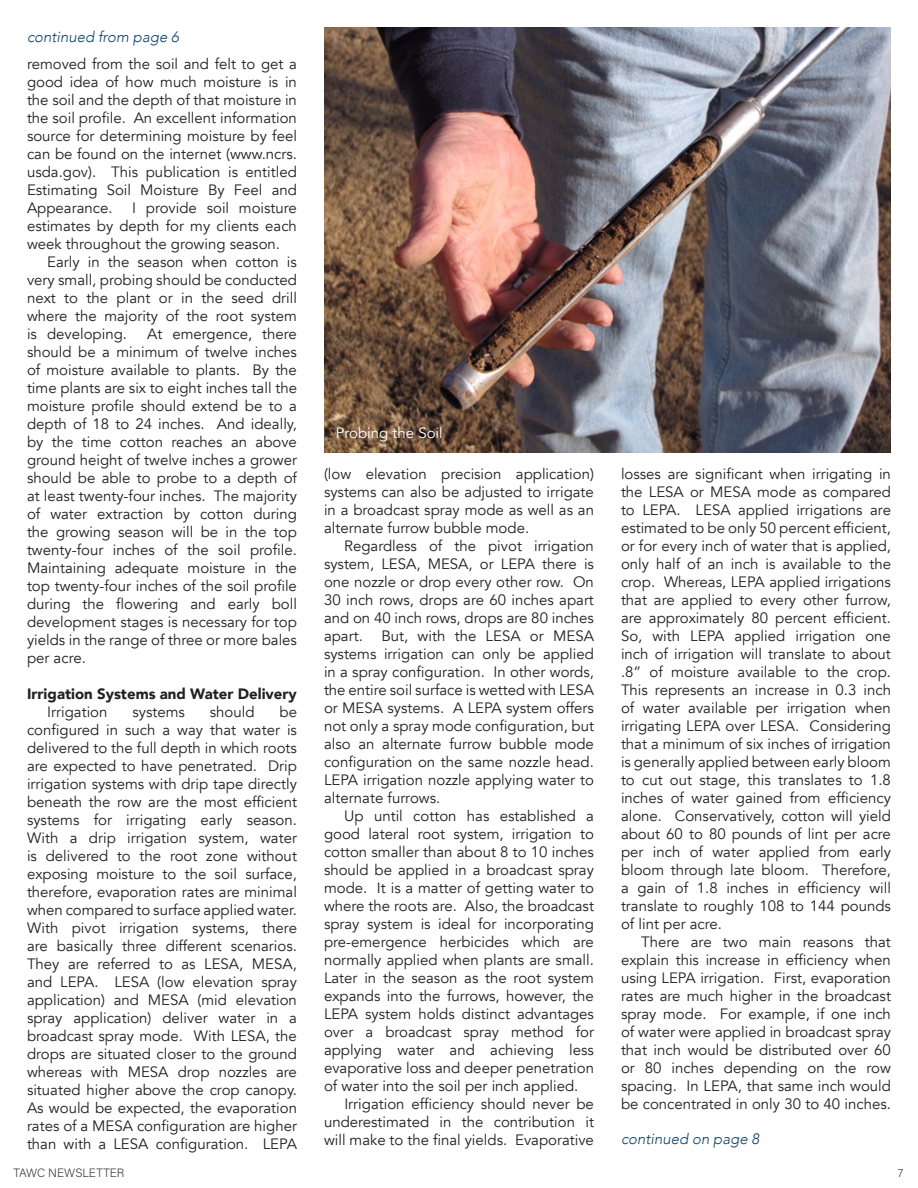
<style>
.page{position:relative;width:918px;height:1188px;background:#fff}
.page>*{position:absolute;margin:0;border:0;box-sizing:border-box;transform-origin:0 0}
.t1{font:15px/18px "Avenir";color:#231f20;text-align:justify}
.t2{font:italic 300 15px "Avenir";color:#0b4471}
.t3{font:900 15px "Avenir";color:#231f20}
.t4{font:15px "Avenir";color:#fff}
.t5{font:12px "Acumin Variable Concept";color:#231f20}
</style>
<div class="page">
<img style="left:324px;top:27px;width:567px;height:425px">
<p class="t2" style="left:27px;top:28px;width:154px">continued from page 6</p>
<p class="t1" style="left:27px;top:55px;width:272px">removed from the soil and felt to get a good idea of how much moisture is in the soil and the depth of that moisture in the soil profile. An excellent information source for determining moisture by feel can be found on the internet (www.ncrs. usda.gov). This publication is entitled Estimating Soil Moisture By Feel and Appearance.</p>
<p class="t1" style="left:27px;top:199px;width:271px;text-indent:105px">I provide soil moisture estimates by depth for my clients each week throughout the growing season.</p>
<p class="t1" style="left:27px;top:253px;width:272px;text-indent:20px">Early in the season when cotton is very small, probing should be conducted next to the plant or in the seed drill where the majority of the root system is developing.</p>
<p class="t1" style="left:27px;top:325px;width:272px;text-indent:120px">At emergence, there should be a minimum of twelve inches of moisture available to plants. By the time plants are six to eight inches tall the moisture profile should extend be to a depth of 18 to 24 inches. And ideally, by the time cotton reaches an above ground height of twelve inches a grower should be able to probe to a depth of at least twenty-four inches. The majority of water extraction by cotton during the growing season will be in the top twenty-four inches of the soil profile.<br>Maintaining adequate moisture in the top twenty-four inches of the soil profile during the flowering and early boll development stages is necessary for top yields in the range of three or more bales per acre.</p>
<p class="t3" style="left:27px;top:681px;width:272px">Irrigation Systems and Water Delivery</p>
<p class="t1" style="left:47px;top:703px;width:62px">Irrigation</p>
<p class="t1" style="left:132px;top:703px;width:54px">systems</p>
<p class="t1" style="left:210px;top:703px;width:46px">should</p>
<p class="t1" style="left:27px;top:703px;width:272px;text-indent:253px">be configured in such a way that water is delivered to the full depth in which roots are expected to have penetrated. Drip irrigation systems with drip tape directly beneath the row are the most efficient systems for irrigating early season.<br>With a drip irrigation system, water is delivered to the root zone without exposing moisture to the soil surface, therefore, evaporation rates are minimal when compared to surface applied water.<br>With pivot irrigation systems, there are basically three different scenarios.<br>They are referred to as LESA, MESA, and LEPA. LESA (low elevation spray application) and MESA (mid elevation spray application) deliver water in a broadcast spray mode. With LESA, the drops are situated closer to the ground whereas with MESA drop nozzles are situated higher above the crop canopy.<br>As would be expected, the evaporation rates of a MESA configuration are higher than with a LESA configuration. LEPA</p>
<p class="t4" style="left:336px;top:424px;width:108px">Probing the Soil</p>
<p class="t1" style="left:324px;top:466px;width:272px">(low elevation precision application) systems can also be adjusted to irrigate in a broadcast spray mode as well as an alternate furrow bubble mode.</p>
<p class="t1" style="left:324px;top:538px;width:272px;text-indent:20px">Regardless of the pivot irrigation system, LESA, MESA, or LEPA there is one nozzle or drop every other row. On 30 inch rows, drops are 60 inches apart and on 40 inch rows, drops are 80 inches apart. But, with the LESA or MESA systems irrigation can only be applied in a spray configuration. In other words, the entire soil surface is wetted with LESA or MESA systems. A LEPA system offers not only a spray mode configuration, but also an alternate furrow bubble mode configuration on the same nozzle head.<br>LEPA irrigation nozzle applying water to alternate furrows.</p>
<p class="t1" style="left:324px;top:808px;width:272px;text-indent:20px">Up until cotton has established a good lateral root system, irrigation to cotton smaller than about 8 to 10 inches should be applied in a broadcast spray mode. It is a matter of getting water to where the roots are. Also, the broadcast spray system is ideal for incorporating pre-emergence herbicides which are normally applied when plants are small.<br>Later in the season as the root system expands into the furrows, however, the LEPA system holds distinct advantages over a broadcast spray method for applying water and achieving less evaporative loss and deeper penetration of water into the soil per inch applied.</p>
<p class="t1" style="left:324px;top:1096px;width:272px;text-indent:20px">Irrigation efficiency should never be underestimated in the contribution it will make to the final yields. Evaporative</p>
<p class="t1" style="left:621px;top:466px;width:272px">losses are significant when irrigating in the LESA or MESA mode as compared to LEPA. LESA applied irrigations are estimated to be only 50 percent efficient, or for every inch of water that is applied, only half of an inch is available to the crop. Whereas, LEPA applied irrigations that are applied to every other furrow, are approximately 80 percent efficient.<br>So, with LEPA applied irrigation one inch of irrigation will translate to about .8” of moisture available to the crop.<br>This represents an increase in 0.3 inch of water available per irrigation when irrigating LEPA over LESA. Considering that a minimum of six inches of irrigation is generally applied between early bloom to cut out stage, this translates to 1.8 inches of water gained from efficiency alone. Conservatively, cotton will yield about 60 to 80 pounds of lint per acre per inch of water applied from early bloom through late bloom. Therefore, a gain of 1.8 inches in efficiency will translate to roughly 108 to 144 pounds of lint per acre.</p>
<p class="t1" style="left:621px;top:934px;width:272px;text-indent:20px">There are two main reasons that explain this increase in efficiency when using LEPA irrigation. First, evaporation rates are much higher in the broadcast spray mode. For example, if one inch of water were applied in broadcast spray that inch would be distributed over 60 or 80 inches depending on the row spacing. In LEPA, that same inch would be concentrated in only 30 to 40 inches.</p>
<p class="t2" style="left:621px;top:1130px;width:140px">continued on page 8</p>
<p class="t5" style="left:14px;top:1164px;width:112px">TAWC NEWSLETTER</p>
<p class="t5" style="left:898px;top:1164px;width:7px">7</p>
</div>
